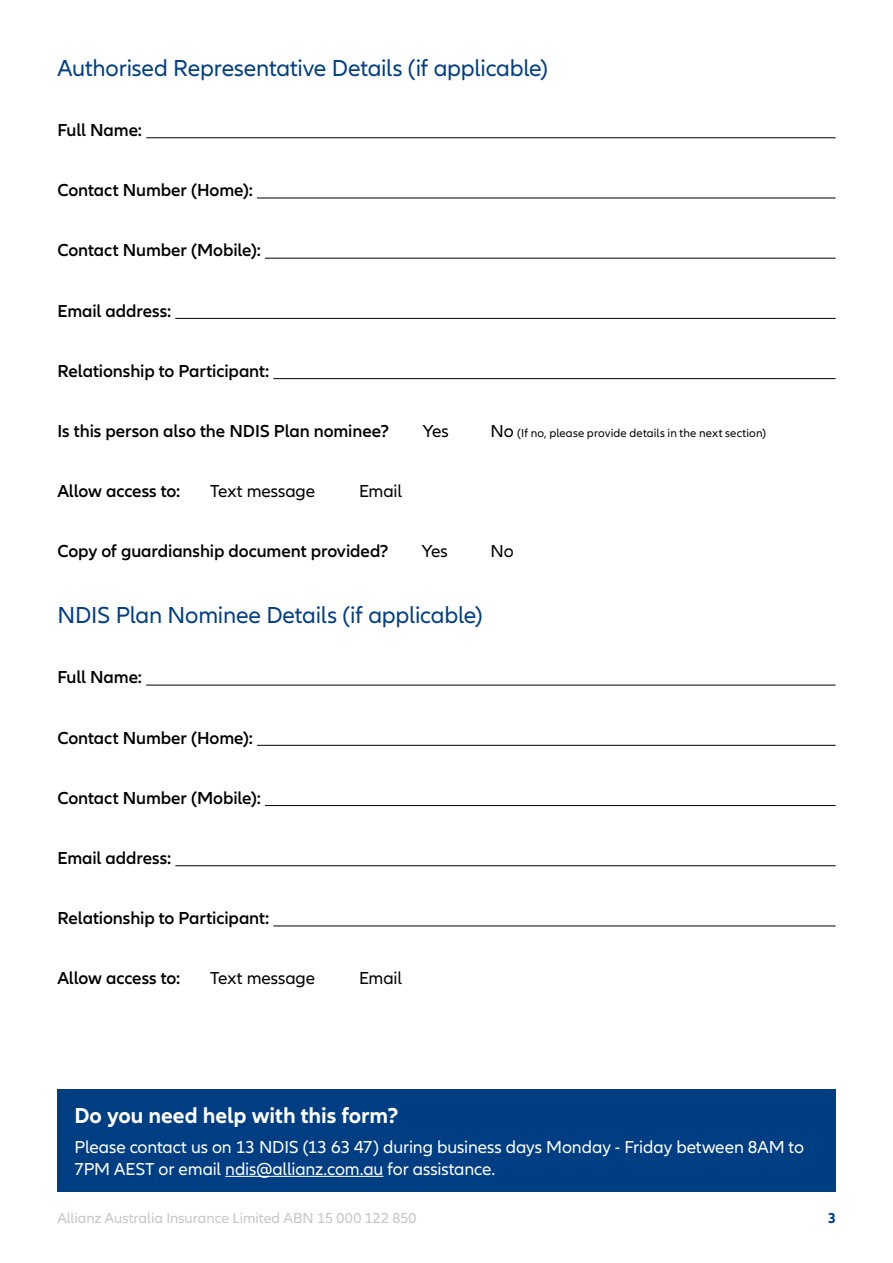
<style>
.page{position:relative;width:893px;height:1263px;background:#fff}
.page>*{position:absolute;margin:0;border:0;box-sizing:border-box;transform-origin:0 0}
.t1{font:24px "Allianz Neo";letter-spacing:-.01em;color:#003e84}
.t2{font:700 22.5px "Allianz Neo";color:#fff}
.Copy_12pt{font:600 18px "Allianz Neo";letter-spacing:-.005em;color:#000}
.Copy_12pt-2{font:18px/21.6px "Allianz Neo";letter-spacing:-.005em;color:#fff}
.Copy_12pt-3{font:18px "Allianz Neo";letter-spacing:-.005em;color:#000}
.t3{font:15px "Allianz Neo";color:#c5c6c6}
.t4{font:700 15px "Allianz Neo";color:#003e84}
.Copy_12pt-4{font:12px "Allianz Neo";letter-spacing:.01em;color:#000}
.s1{font-size:18px}
</style>
<div class="page">
<hr style="left:146px;top:137px;width:690px;height:1px;background:#000">
<hr style="left:257px;top:198px;width:579px;height:1px;background:#000">
<hr style="left:265px;top:258px;width:571px;height:1px;background:#000">
<hr style="left:175px;top:318px;width:661px;height:1px;background:#000">
<hr style="left:273px;top:378px;width:563px;height:1px;background:#000">
<hr style="left:146px;top:685px;width:690px;height:1px;background:#000">
<hr style="left:257px;top:745px;width:579px;height:1px;background:#000">
<hr style="left:265px;top:805px;width:571px;height:1px;background:#000">
<hr style="left:175px;top:865px;width:661px;height:1px;background:#000">
<hr style="left:273px;top:925px;width:563px;height:1px;background:#000">
<div style="left:57px;top:1089px;width:779px;height:102px;background:#003e84"></div>
<hr style="left:225px;top:1176px;width:158px;height:1px;background:#fff">
<h3 class="t1" style="left:57px;top:54px;width:492px">Authorised Representative Details (if applicable)</h3>
<p class="Copy_12pt" style="left:57px;top:120px;width:86px">Full Name:</p>
<p class="Copy_12pt" style="left:57px;top:180px;width:197px">Contact Number (Home):</p>
<p class="Copy_12pt" style="left:57px;top:240px;width:205px">Contact Number (Mobile):</p>
<p class="Copy_12pt" style="left:57px;top:300px;width:115px">Email address:</p>
<p class="Copy_12pt" style="left:57px;top:360px;width:213px">Relationship to Participant:</p>
<p class="Copy_12pt" style="left:57px;top:421px;width:333px">Is this person also the NDIS Plan nominee?</p>
<p class="Copy_12pt-3" style="left:423px;top:421px;width:28px">Yes</p>
<p class="Copy_12pt-4" style="left:491px;top:426px;width:277px"><span class="s1">No</span> (If no, please provide details in the next section)</p>
<p class="Copy_12pt" style="left:57px;top:481px;width:125px">Allow access to:</p>
<p class="Copy_12pt-3" style="left:210px;top:481px;width:107px">Text message</p>
<p class="Copy_12pt-3" style="left:359px;top:481px;width:45px">Email</p>
<p class="Copy_12pt" style="left:57px;top:541px;width:333px">Copy of guardianship document provided?</p>
<p class="Copy_12pt-3" style="left:422px;top:541px;width:28px">Yes</p>
<p class="Copy_12pt-3" style="left:491px;top:541px;width:25px">No</p>
<h3 class="t1" style="left:57px;top:601px;width:427px">NDIS Plan Nominee Details (if applicable)</h3>
<p class="Copy_12pt" style="left:57px;top:667px;width:86px">Full Name:</p>
<p class="Copy_12pt" style="left:57px;top:727px;width:197px">Contact Number (Home):</p>
<p class="Copy_12pt" style="left:57px;top:787px;width:205px">Contact Number (Mobile):</p>
<p class="Copy_12pt" style="left:57px;top:848px;width:115px">Email address:</p>
<p class="Copy_12pt" style="left:57px;top:908px;width:213px">Relationship to Participant:</p>
<p class="Copy_12pt" style="left:57px;top:968px;width:125px">Allow access to:</p>
<p class="Copy_12pt-3" style="left:210px;top:968px;width:107px">Text message</p>
<p class="Copy_12pt-3" style="left:359px;top:968px;width:45px">Email</p>
<h4 class="t2" style="left:74px;top:1102px;width:326px">Do you need help with this form?</h4>
<p class="Copy_12pt-2" style="left:74px;top:1136px;width:731px">Please contact us on 13 NDIS (13 63 47) during business days Monday - Friday between 8AM to<br>7PM AEST or email ndis@allianz.com.au for assistance.</p>
<p class="t3" style="left:57px;top:1209px;width:361px">Allianz Australia Insurance Limited ABN 15 000 122 850</p>
<p class="t4" style="left:828px;top:1209px;width:10px">3</p>
</div>
